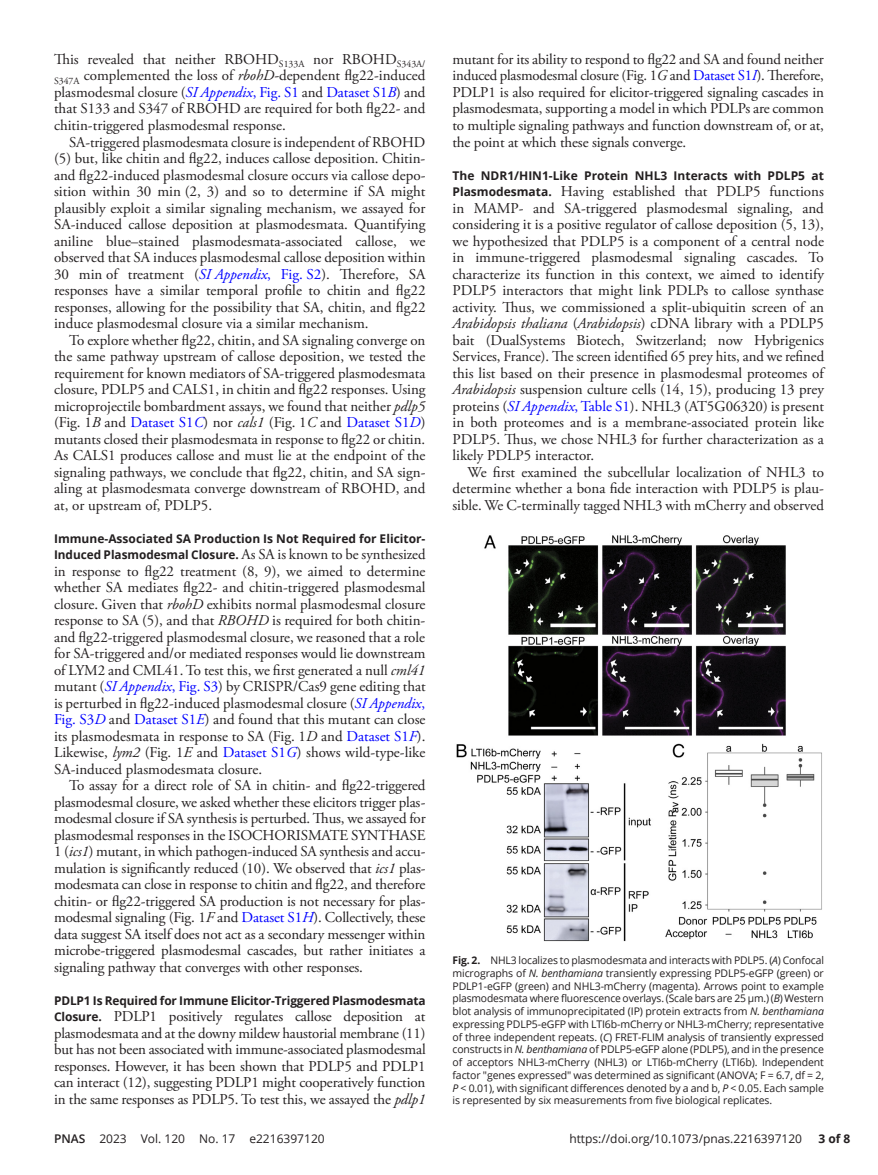
<style>
.page{position:relative;width:878px;height:1175px;background:#fff}
.page>*{position:absolute;margin:0;border:0;box-sizing:border-box;transform-origin:0 0}
.t1{font:15px/16.5px "Adobe Garamond Pro";color:#231f20;text-align:justify}
.t2{font:700 12px/16.5px "Open Sans";color:#231f20}
.t3{font:12px "Open Sans";color:#231f20}
.t4{font:10.5px/12.8px "Open Sans";letter-spacing:-.01em;color:#231f20;text-align:justify}
.s1{font-style:italic}
.s2{font-style:italic;color:#00f}
.s3{color:#00f}
.s4{font-family:"Adobe Garamond Pro";font-weight:400;font-size:15px}
.s5{font-family:"Open Sans";font-weight:700;font-size:12px}
.s6{font-weight:700}
.s7{font-weight:600}
</style>
<div class="page">
<img style="left:456px;top:535px;width:366px;height:407px">
<p class="t1" style="left:54px;top:51px;width:373px">This revealed that neither RBOHD<sub>S133A</sub> nor RBOHD<sub>S343A/ S347A</sub> complemented the loss of <span class="s1">rbohD-</span>dependent flg22-induced plasmodesmal closure (<span class="s2">SI Appendix</span><span class="s3">, Fig. S1</span> and <span class="s3">Dataset S1</span><span class="s2">B</span>) and that S133 and S347 of RBOHD are required for both flg22- and chitin-triggered plasmodesmal response.</p>
<p class="t1" style="left:54px;top:134px;width:373px;text-indent:15px">SA-triggered plasmodesmata closure is independent of RBOHD (5) but, like chitin and flg22, induces callose deposition. Chitin&shy;and flg22-induced plasmodesmal closure occurs via callose depo&shy;sition within 30 min (2, 3) and so to determine if SA might plausibly exploit a similar signaling mechanism, we assayed for SA-induced callose deposition at plasmodesmata. Quantifying aniline blue–stained plasmodesmata-associated callose, we observed that SA induces plasmodesmal callose deposition within 30 min of treatment (<span class="s2">SI Appendix</span><span class="s3">, Fig. S2</span>). Therefore, SA responses have a similar temporal profile to chitin and flg22 responses, allowing for the possibility that SA, chitin, and flg22 induce plasmodesmal closure via a similar mechanism.</p>
<p class="t1" style="left:54px;top:332px;width:373px;text-indent:15px">To explore whether flg22, chitin, and SA signaling converge on the same pathway upstream of callose deposition, we tested the requirement for known mediators of SA-triggered plasmodesmata closure, PDLP5 and CALS1, in chitin and flg22 responses. Using microprojectile bombardment assays, we found that neither <span class="s1">pdlp5 </span>(Fig. 1<span class="s1">B</span> and <span class="s3">Dataset S1</span><span class="s2">C</span>) nor <span class="s1">cals1</span> (Fig. 1<span class="s1">C</span> and <span class="s3">Dataset S1</span><span class="s2">D</span>) mutants closed their plasmodesmata in response to flg22 or chitin.<br>As CALS1 produces callose and must lie at the endpoint of the signaling pathways, we conclude that flg22, chitin, and SA sign&shy;aling at plasmodesmata converge downstream of RBOHD, and at, or upstream of, PDLP5.</p>
<p class="t2" style="left:54px;top:530px;width:373px">Immune-Associated SA Production Is Not Required for Elicitor-<br>Induced Plasmodesmal Closure. <span class="s4">As SA is known to be synthesized</span></p>
<p class="t1" style="left:54px;top:563px;width:373px">in response to flg22 treatment (8, 9), we aimed to determine whether SA mediates flg22- and chitin-triggered plasmodesmal closure. Given that <span class="s1">rbohD</span> exhibits normal plasmodesmal closure response to SA (5), and that <span class="s1">RBOHD</span> is required for both chitin&shy;and flg22-triggered plasmodesmal closure, we reasoned that a role for SA-triggered and/or mediated responses would lie downstream of LYM2 and CML41. To test this, we first generated a null <span class="s1">cml41 </span>mutant (<span class="s2">SI Appendix</span><span class="s3">, Fig. S3</span>) by CRISPR/Cas9 gene editing that is perturbed in flg22-induced plasmodesmal closure (<span class="s2">SI Appendix</span><span class="s3">, Fig. S3</span><span class="s2">D</span> and <span class="s3">Dataset S1</span><span class="s2">E</span>) and found that this mutant can close its plasmodesmata in response to SA (Fig. 1<span class="s1">D</span> and <span class="s3">Dataset S1</span><span class="s2">F</span>).<br>Likewise, <span class="s1">lym2</span> (Fig. 1<span class="s1">E</span> and <span class="s3">Dataset S1</span><span class="s2">G</span>) shows wild-type-like SA-induced plasmodesmata closure.</p>
<p class="t1" style="left:54px;top:777px;width:373px;text-indent:15px">To assay for a direct role of SA in chitin- and flg22-triggered plasmodesmal closure, we asked whether these elicitors trigger plas&shy;modesmal closure if SA synthesis is perturbed. Thus, we assayed for plasmodesmal responses in the ISOCHORISMATE SYNTHASE 1 (<span class="s1">ics1</span>) mutant, in which pathogen-induced SA synthesis and accu&shy;mulation is significantly reduced (10). We observed that <span class="s1">ics1</span> plas&shy;modesmata can close in response to chitin and flg22, and therefore chitin- or flg22-triggered SA production is not necessary for plas&shy;modesmal signaling (Fig. 1<span class="s1">F</span> and <span class="s3">Dataset S1</span><span class="s2">H</span>). Collectively, these data suggest SA itself does not act as a secondary messenger within microbe-triggered plasmodesmal cascades, but rather initiates a signaling pathway that converges with other responses.</p>
<p class="t2" style="left:54px;top:992px;width:373px">PDLP1 Is Required for Immune Elicitor-Triggered Plasmodesmata</p>
<p class="t1" style="left:54px;top:1008px;width:373px"><span class="s5">Closure.</span> PDLP1 positively regulates callose deposition at plasmodesmata and at the downy mildew haustorial membrane (11) but has not been associated with immune-associated plasmodesmal responses. However, it has been shown that PDLP5 and PDLP1 can interact (12), suggesting PDLP1 might cooperatively function in the same responses as PDLP5. To test this, we assayed the <span class="s1">pdlp1</span></p>
<p class="t1" style="left:452px;top:51px;width:373px">mutant for its ability to respond to flg22 and SA and found neither induced plasmodesmal closure (Fig. 1<span class="s1">G</span> and <span class="s3">Dataset S1</span><span class="s2">I</span>). Therefore, PDLP1 is also required for elicitor-triggered signaling cascades in plasmodesmata, supporting a model in which PDLPs are common to multiple signaling pathways and function downstream of, or at, the point at which these signals converge.</p>
<p class="t2" style="left:452px;top:167px;width:373px">The NDR1/HIN1-Like Protein NHL3 Interacts with PDLP5 at</p>
<p class="t1" style="left:452px;top:183px;width:373px"><span class="s5">Plasmodesmata.</span> Having established that PDLP5 functions in MAMP- and SA-triggered plasmodesmal signaling, and considering it is a positive regulator of callose deposition (5, 13), we hypothesized that PDLP5 is a component of a central node in immune-triggered plasmodesmal signaling cascades. To characterize its function in this context, we aimed to identify PDLP5 interactors that might link PDLPs to callose synthase activity. Thus, we commissioned a split-ubiquitin screen of an <span class="s1">Arabidopsis thaliana</span> (<span class="s1">Arabidopsis</span>) cDNA library with a PDLP5 bait (DualSystems Biotech, Switzerland; now Hybrigenics Services, France). The screen identified 65 prey hits, and we refined this list based on their presence in plasmodesmal proteomes of <span class="s1">Arabidopsis</span> suspension culture cells (14, 15), producing 13 prey proteins (<span class="s2">SI Appendix</span><span class="s3">, Table S1</span>). NHL3 (AT5G06320) is present in both proteomes and is a membrane-associated protein like PDLP5. Thus, we chose NHL3 for further characterization as a likely PDLP5 interactor.</p>
<p class="t1" style="left:452px;top:464px;width:373px;text-indent:15px">We first examined the subcellular localization of NHL3 to determine whether a bona fide interaction with PDLP5 is plau&shy;sible. We C-terminally tagged NHL3 with mCherry and observed</p>
<p class="t4" style="left:452px;top:953px;width:373px"><span class="s6">Fig. 2.</span> NHL3 localizes to plasmodesmata and interacts with PDLP5. (<span class="s1">A</span>) Confocal micrographs of <span class="s1">N. benthamiana</span> transiently expressing PDLP5-eGFP (green) or PDLP1-eGFP (green) and NHL3-mCherry (magenta). Arrows point to example plasmodesmata where fluorescence overlays. (Scale bars are 25 µm.) (<span class="s1">B</span>) Western blot analysis of immunoprecipitated (IP) protein extracts from <span class="s1">N. benthamiana </span>expressing PDLP5-eGFP with LTI6b-mCherry or NHL3-mCherry; representative of three independent repeats. (<span class="s1">C</span>) FRET-FLIM analysis of transiently expressed constructs in <span class="s1">N. benthamiana</span> of PDLP5-eGFP alone (PDLP5), and in the presence of acceptors NHL3-mCherry (NHL3) or LTI6b-mCherry (LTI6b). Independent factor "genes expressed" was determined as significant (ANOVA; F = 6.7, df = 2, <span class="s1">P</span> &lt; 0.01), with significant differences denoted by a and b, <span class="s1">P</span> &lt; 0.05. Each sample is represented by six measurements from five biological replicates.</p>
<p class="t3" style="left:54px;top:1130px;width:272px"><span class="s7">PNAS</span> 2023 Vol. 120 No. 17 e2216397120</p>
<p class="t3" style="left:569px;top:1130px;width:234px">https://doi.org/10.1073/pnas.2216397120</p>
<p class="t2" style="left:818px;top:1130px;width:34px">3 of 8</p>
</div>
